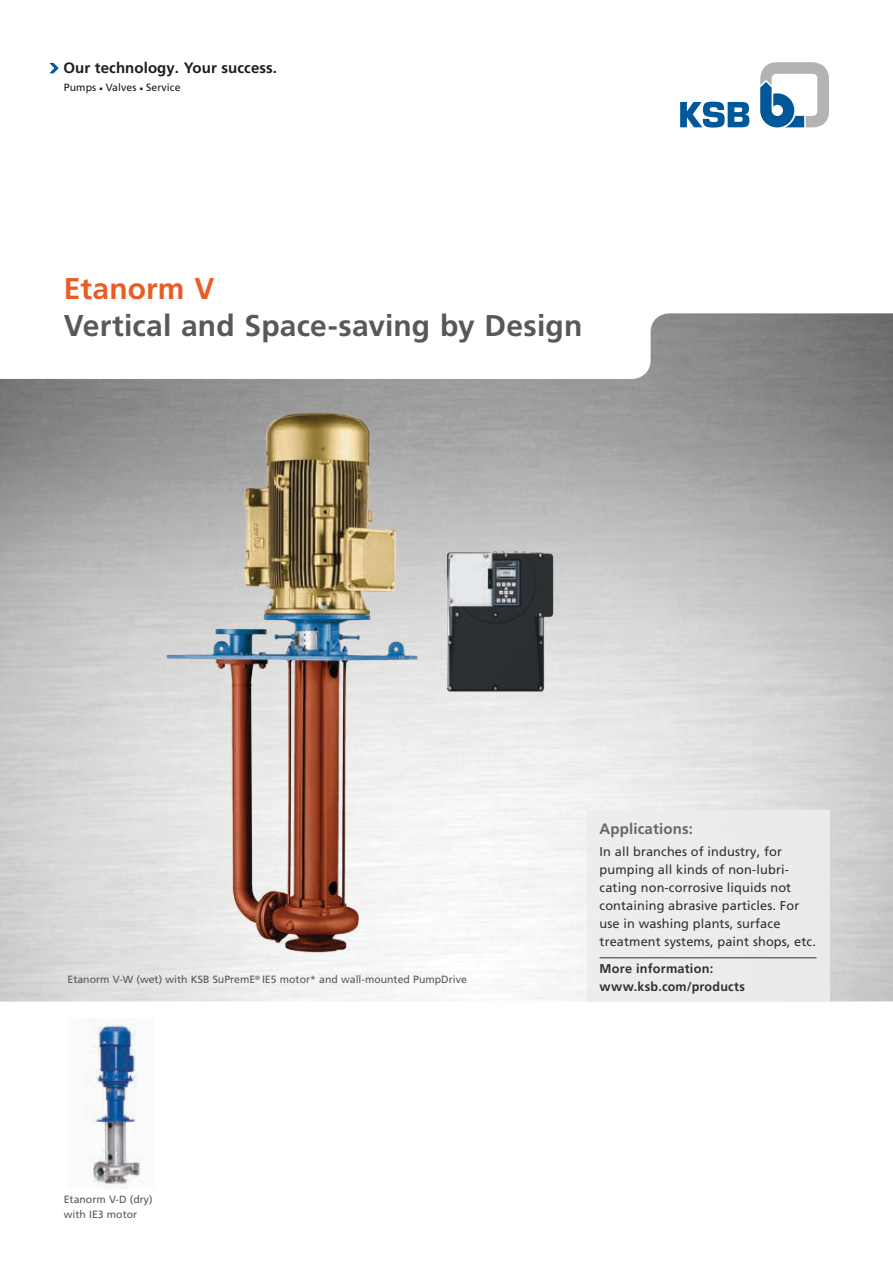
<style>
.page{position:relative;width:893px;height:1263px;background:#fff}
.page>*{position:absolute;margin:0;border:0;box-sizing:border-box;transform-origin:0 0}
.t1{font:700 30px "Frutiger LT Pro";letter-spacing:.005em;color:#585857}
.t2{font:700 30px "Frutiger LT Pro";letter-spacing:.005em;color:#ea5c26}
.t3{font:700 15px "Frutiger LT Pro";letter-spacing:.005em;color:#1c1c1b}
.t4{font:700 15px "Frutiger LT Pro";letter-spacing:.01em;color:#585857}
.t5{font:12.75px/18px "Frutiger LT Pro";letter-spacing:.01em;color:#1c1c1b}
.t6{font:700 12.75px/18px "Frutiger LT Pro";letter-spacing:.015em;color:#1c1c1b}
.t7{font:10.5px/15px "Frutiger LT Pro";color:#585857}
.t8{font:10.5px "Frutiger LT Pro";letter-spacing:.01em;color:#1c1c1b}
</style>
<div class="page">
<img style="left:0;top:313px;width:893px;height:688px">
<svg style="left:760px;top:62px;width:69px;height:65px"></svg>
<svg style="left:680px;top:102px;width:69px;height:26px"></svg>
<svg style="left:49px;top:63px;width:10px;height:10px"></svg>
<div style="left:587px;top:810px;width:242px;height:192px;background:#ededee"></div>
<hr style="left:600px;top:957px;width:216px;height:1px;background:#1c1c1b">
<img style="left:122px;top:383px;width:495px;height:576px">
<img style="left:84px;top:1018px;width:60px;height:169px">
<p class="t3" style="left:63px;top:59px;width:215px">Our technology. Your success.</p>
<p class="t8" style="left:64px;top:81px;width:118px">Pumps ■ Valves ■ Service</p>
<h1 class="t2" style="left:64px;top:271px;width:152px">Etanorm V</h1>
<h1 class="t1" style="left:64px;top:308px;width:520px">Vertical and Space-saving by Design</h1>
<p class="t7" style="left:67px;top:972px;width:401px">Etanorm V-W (wet) with KSB SuPremE<sup>®</sup> IE5 motor* and wall-mounted PumpDrive</p>
<p class="t7" style="left:64px;top:1192px;width:90px">Etanorm V-D (dry) with IE3 motor</p>
<p class="t4" style="left:600px;top:820px;width:95px">Applications:</p>
<p class="t5" style="left:600px;top:843px;width:218px">In all branches of industry, for pumping all kinds of non-lubri&shy;cating non-corrosive liquids not containing abrasive particles. For use in washing plants, surface treatment systems, paint shops, etc.</p>
<p class="t6" style="left:600px;top:959px;width:147px">More information: www.ksb.com/products</p>
</div>
